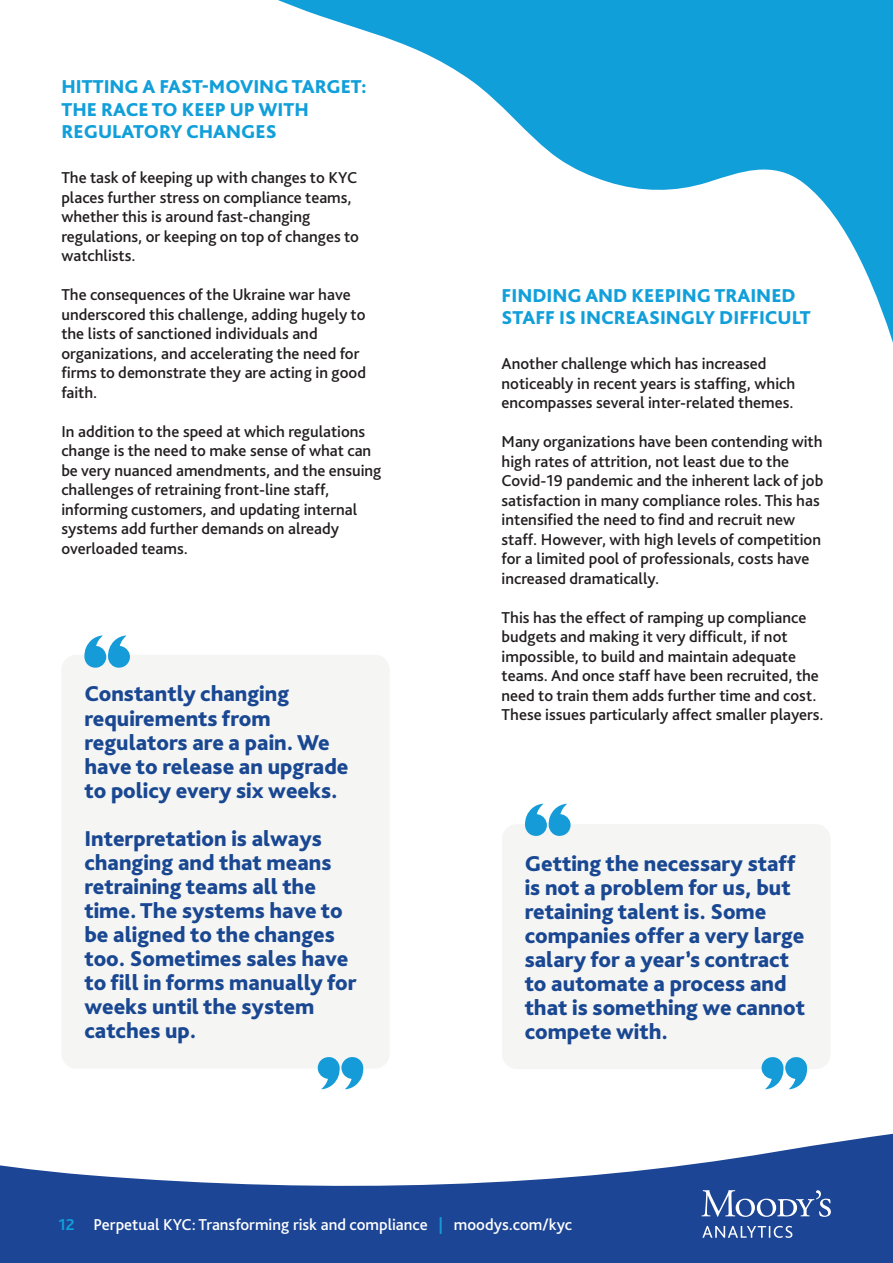
<style>
.page{position:relative;width:893px;height:1263px;background:#fff}
.page>*{position:absolute;margin:0;border:0;box-sizing:border-box;transform-origin:0 0}
.t1{font:800 22.5px/24px "Bliss Pro";color:#194791}
.t2{font:800 19.5px/22.5px "Bliss Pro";color:#119fda}
.t3{font:500 16.5px/19.5px "Bliss Pro";color:#231f20}
.t4{font:500 16.5px "Bliss Pro";color:#fff}
.s1{font-weight:700;color:#119fda}
.s2{font-weight:700;color:#1799d6}
</style>
<div class="page">
<svg style="left:0;top:1133px;width:893px;height:74px"></svg>
<div style="left:0;top:1207px;width:893px;height:56px;background:#1c4595"></div>
<svg style="left:702px;top:1226px;width:90px;height:12px"></svg>
<svg style="left:701px;top:1190px;width:130px;height:27px"></svg>
<div style="left:61px;top:655px;width:329px;height:413px;background:#f5f5f4;border-radius:15px"></div>
<div style="left:502px;top:824px;width:329px;height:245px;background:#f5f5f4;border-radius:15px"></div>
<svg style="left:278px;top:0;width:615px;height:343px"></svg>
<svg style="left:84px;top:635px;width:46px;height:33px"></svg>
<svg style="left:317px;top:1057px;width:46px;height:32px"></svg>
<svg style="left:525px;top:804px;width:46px;height:32px"></svg>
<svg style="left:761px;top:1057px;width:46px;height:32px"></svg>
<p class="t2" style="left:61px;top:75px;width:307px">HITTING A FAST-MOVING TARGET:<br>THE RACE TO KEEP UP WITH<br>REGULATORY CHANGES</p>
<p class="t3" style="left:61px;top:167px;width:299px">The task of keeping up with changes to KYC places further stress on compliance teams, whether this is around fast-changing regulations, or keeping on top of changes to watchlists.</p>
<p class="t3" style="left:61px;top:284px;width:306px">The consequences of the Ukraine war have underscored this challenge, adding hugely to the lists of sanctioned individuals and organizations, and accelerating the need for firms to demonstrate they are acting in good faith.</p>
<p class="t3" style="left:61px;top:421px;width:322px">In addition to the speed at which regulations change is the need to make sense of what can be very nuanced amendments, and the ensuing challenges of retraining front-line staff, informing customers, and updating internal systems add further demands on already overloaded teams.</p>
<h1 class="t1" style="left:84px;top:681px;width:266px">Constantly changing requirements from regulators are a pain. We have to release an upgrade to policy every six weeks.</h1>
<h1 class="t1" style="left:84px;top:825px;width:274px">Interpretation is always changing and that means retraining teams all the time. The systems have to be aligned to the changes too. Sometimes sales have to fill in forms manually for weeks until the system catches up.</h1>
<p class="t2" style="left:502px;top:284px;width:311px">FINDING AND KEEPING TRAINED<br>STAFF IS INCREASINGLY DIFFICULT</p>
<p class="t3" style="left:502px;top:354px;width:295px">Another challenge which has increased noticeably in recent years is staffing, which encompasses several inter-related themes.</p>
<p class="t3" style="left:502px;top:432px;width:323px">Many organizations have been contending with high rates of attrition, not least due to the Covid-19 pandemic and the inherent lack of job satisfaction in many compliance roles. This has intensified the need to find and recruit new staff. However, with high levels of competition for a limited pool of professionals, costs have increased dramatically.</p>
<p class="t3" style="left:502px;top:607px;width:323px">This has the effect of ramping up compliance budgets and making it very difficult, if not impossible, to build and maintain adequate teams. And once staff have been recruited, the need to train them adds further time and cost.<br>These issues particularly affect smaller players.</p>
<h1 class="t1" style="left:525px;top:851px;width:282px">Getting the necessary staff is not a problem for us, but retaining talent is. Some companies offer a very large salary for a year’s contract to automate a process and that is something we cannot compete with.</h1>
<p class="t4" style="left:59px;top:1214px;width:515px"><span class="s1">12</span> Perpetual KYC: Transforming risk and compliance <span class="s2">|</span> moodys.com/kyc</p>
</div>
